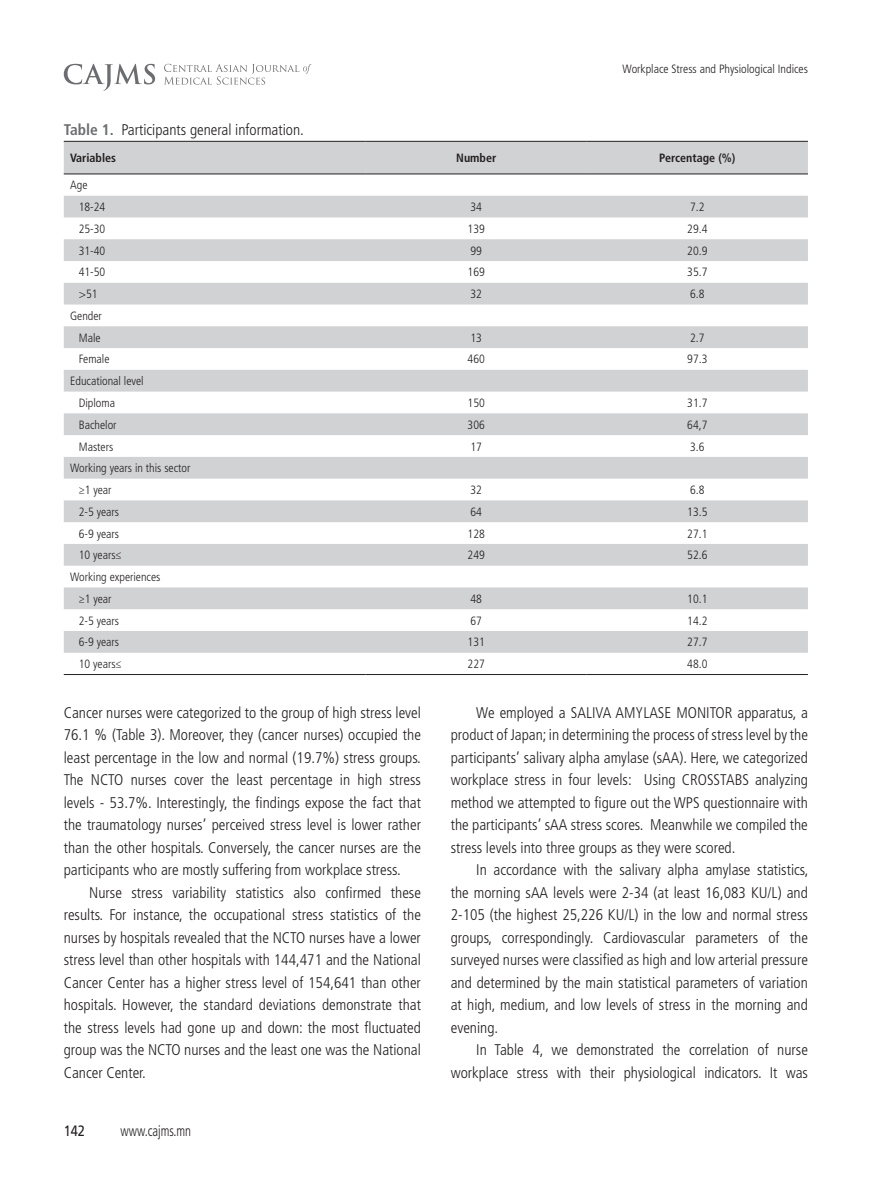
<style>
.page{position:relative;width:893px;height:1191px;background:#fff}
.page>*{position:absolute;margin:0;border:0;box-sizing:border-box;transform-origin:0 0}
.text{font:300 condensed 15.45px/22.5px "Frutiger LT Std";color:#231f20;text-align:justify}
.t1{font:300 condensed 15px "Frutiger LT Std";color:#231f20;scale:.85 1}
.t2{font:15px "Frutiger LT Std";color:#231f20;scale:.85 1}
.text-2{font:300 condensed 12px "Frutiger LT Std";color:#231f20}
.t3{font:700 condensed 12px "Frutiger LT Std";color:#231f20}
.s1{font-weight:700;color:#6c6d70}
</style>
<div class="page">
<svg style="left:64px;top:64px;width:91px;height:27px"></svg>
<svg style="left:164px;top:64px;width:147px;height:21px"></svg>
<svg style="left:64px;top:142px;width:744px;height:511px;fill:#d1d2d4"></svg>
<hr style="left:64px;top:141px;width:302px;height:1px;background:#231f20">
<hr style="left:366px;top:141px;width:221px;height:1px;background:#231f20">
<hr style="left:587px;top:141px;width:221px;height:1px;background:#231f20">
<hr style="left:64px;top:174px;width:302px;height:1px;background:#231f20">
<hr style="left:366px;top:174px;width:221px;height:1px;background:#231f20">
<hr style="left:587px;top:174px;width:221px;height:1px;background:#231f20">
<hr style="left:64px;top:674px;width:302px;height:1px;background:#231f20">
<hr style="left:366px;top:674px;width:221px;height:1px;background:#231f20">
<hr style="left:587px;top:674px;width:221px;height:1px;background:#231f20">
<p class="text-2" style="left:623px;top:62px;width:187px">Workplace Stress and Physiological Indices</p>
<p class="text" style="left:64px;top:119px;width:242px"><span class="s1">Table 1.</span> Participants general information.</p>
<p class="t3" style="left:70px;top:151px;width:47px">Variables</p>
<p class="t3" style="left:456px;top:151px;width:42px">Number</p>
<p class="t3" style="left:659px;top:151px;width:78px">Percentage (%)</p>
<p class="text-2" style="left:70px;top:178px;width:19px">Age</p>
<p class="text-2" style="left:79px;top:200px;width:28px">18-24</p>
<p class="text-2" style="left:470px;top:200px;width:13px">34</p>
<p class="text-2" style="left:690px;top:200px;width:16px">7.2</p>
<p class="text-2" style="left:79px;top:222px;width:28px">25-30</p>
<p class="text-2" style="left:468px;top:222px;width:19px">139</p>
<p class="text-2" style="left:687px;top:222px;width:22px">29.4</p>
<p class="text-2" style="left:79px;top:244px;width:28px">31-40</p>
<p class="text-2" style="left:470px;top:244px;width:13px">99</p>
<p class="text-2" style="left:687px;top:244px;width:22px">20.9</p>
<p class="text-2" style="left:79px;top:265px;width:28px">41-50</p>
<p class="text-2" style="left:468px;top:265px;width:19px">169</p>
<p class="text-2" style="left:687px;top:265px;width:22px">35.7</p>
<p class="text-2" style="left:79px;top:287px;width:20px">&gt;51</p>
<p class="text-2" style="left:470px;top:287px;width:13px">32</p>
<p class="text-2" style="left:690px;top:287px;width:16px">6.8</p>
<p class="text-2" style="left:70px;top:309px;width:33px">Gender</p>
<p class="text-2" style="left:79px;top:331px;width:23px">Male</p>
<p class="text-2" style="left:470px;top:331px;width:13px">13</p>
<p class="text-2" style="left:690px;top:331px;width:16px">2.7</p>
<p class="text-2" style="left:79px;top:352px;width:32px">Female</p>
<p class="text-2" style="left:468px;top:352px;width:19px">460</p>
<p class="text-2" style="left:687px;top:352px;width:22px">97.3</p>
<p class="text-2" style="left:70px;top:374px;width:75px">Educational level</p>
<p class="text-2" style="left:79px;top:396px;width:38px">Diploma</p>
<p class="text-2" style="left:468px;top:396px;width:19px">150</p>
<p class="text-2" style="left:687px;top:396px;width:22px">31.7</p>
<p class="text-2" style="left:79px;top:418px;width:39px">Bachelor</p>
<p class="text-2" style="left:468px;top:418px;width:19px">306</p>
<p class="text-2" style="left:687px;top:418px;width:22px">64,7</p>
<p class="text-2" style="left:79px;top:439px;width:36px">Masters</p>
<p class="text-2" style="left:470px;top:439px;width:13px">17</p>
<p class="text-2" style="left:690px;top:439px;width:16px">3.6</p>
<p class="text-2" style="left:70px;top:461px;width:122px">Working years in this sector</p>
<p class="text-2" style="left:79px;top:483px;width:34px">≥1 year</p>
<p class="text-2" style="left:470px;top:483px;width:13px">32</p>
<p class="text-2" style="left:690px;top:483px;width:16px">6.8</p>
<p class="text-2" style="left:79px;top:505px;width:42px">2-5 years</p>
<p class="text-2" style="left:470px;top:505px;width:13px">64</p>
<p class="text-2" style="left:687px;top:505px;width:22px">13.5</p>
<p class="text-2" style="left:79px;top:526px;width:42px">6-9 years</p>
<p class="text-2" style="left:468px;top:526px;width:19px">128</p>
<p class="text-2" style="left:687px;top:526px;width:22px">27.1</p>
<p class="text-2" style="left:79px;top:548px;width:44px">10 years≤</p>
<p class="text-2" style="left:468px;top:548px;width:19px">249</p>
<p class="text-2" style="left:687px;top:548px;width:22px">52.6</p>
<p class="text-2" style="left:70px;top:570px;width:92px">Working experiences</p>
<p class="text-2" style="left:79px;top:592px;width:34px">≥1 year</p>
<p class="text-2" style="left:470px;top:592px;width:13px">48</p>
<p class="text-2" style="left:687px;top:592px;width:22px">10.1</p>
<p class="text-2" style="left:79px;top:613px;width:42px">2-5 years</p>
<p class="text-2" style="left:470px;top:613px;width:13px">67</p>
<p class="text-2" style="left:687px;top:613px;width:22px">14.2</p>
<p class="text-2" style="left:79px;top:635px;width:42px">6-9 years</p>
<p class="text-2" style="left:468px;top:635px;width:19px">131</p>
<p class="text-2" style="left:687px;top:635px;width:22px">27.7</p>
<p class="text-2" style="left:79px;top:657px;width:44px">10 years≤</p>
<p class="text-2" style="left:468px;top:657px;width:19px">227</p>
<p class="text-2" style="left:687px;top:657px;width:22px">48.0</p>
<p class="text" style="left:64px;top:701px;width:359px">Cancer nurses were categorized to the group of high stress level 76.1 % (Table 3). Moreover, they (cancer nurses) occupied the least percentage in the low and normal (19.7%) stress groups.<br>The NCTO nurses cover the least percentage in high stress levels - 53.7%. Interestingly, the findings expose the fact that the traumatology nurses’ perceived stress level is lower rather than the other hospitals. Conversely, the cancer nurses are the participants who are mostly suffering from workplace stress.</p>
<p class="text" style="left:64px;top:881px;width:359px;text-indent:26px">Nurse stress variability statistics also confirmed these results. For instance, the occupational stress statistics of the nurses by hospitals revealed that the NCTO nurses have a lower stress level than other hospitals with 144,471 and the National Cancer Center has a higher stress level of 154,641 than other hospitals. However, the standard deviations demonstrate that the stress levels had gone up and down: the most fluctuated group was the NCTO nurses and the least one was the National Cancer Center.</p>
<p class="text" style="left:451px;top:701px;width:359px;text-indent:26px">We employed a SALIVA AMYLASE MONITOR apparatus, a product of Japan; in determining the process of stress level by the participants’ salivary alpha amylase (sAA). Here, we categorized workplace stress in four levels: Using CROSSTABS analyzing method we attempted to figure out the WPS questionnaire with the participants’ sAA stress scores. Meanwhile we compiled the stress levels into three groups as they were scored.</p>
<p class="text" style="left:451px;top:858px;width:359px;text-indent:26px">In accordance with the salivary alpha amylase statistics, the morning sAA levels were 2-34 (at least 16,083 KU/L) and 2-105 (the highest 25,226 KU/L) in the low and normal stress groups, correspondingly. Cardiovascular parameters of the surveyed nurses were classified as high and low arterial pressure and determined by the main statistical parameters of variation at high, medium, and low levels of stress in the morning and evening.</p>
<p class="text" style="left:451px;top:1038px;width:359px;text-align:right">In Table 4, we demonstrated the correlation of nurse workplace stress with their physiological indicators. It was</p>
<p class="t2" style="left:64px;top:1122px;width:27px">142</p>
<p class="t1" style="left:120px;top:1122px;width:85px">www.cajms.mn</p>
</div>
